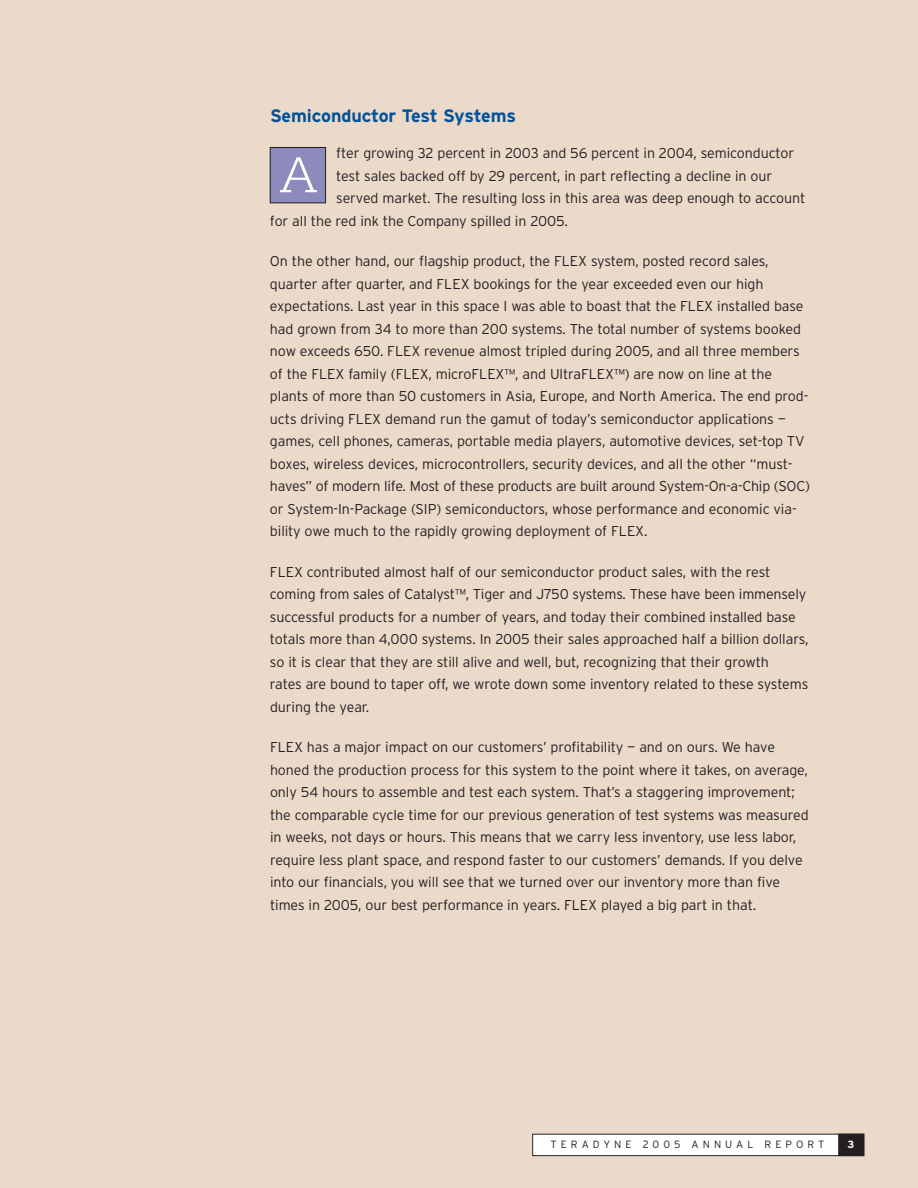
<style>
.page{position:relative;width:918px;height:1188px;background:#ebdaca}
.page>*{position:absolute;margin:0;border:0;box-sizing:border-box;transform-origin:0 0}
.t1{font:300 54px "Serifa BT";color:#fff}
.t2{font:700 18px "Interstate";letter-spacing:-.005em;color:#01529a}
.t3{font:300 14.25px/22.5px "Interstate";letter-spacing:-.005em;color:#231f20}
.t4{font:300 10.5px "Interstate";letter-spacing:.385em;color:#231f20}
.t5{font:700 10.5px "Interstate";color:#fff}
</style>
<div class="page">
<div style="left:533px;top:1134px;width:331px;height:22px;background:#fff"></div>
<div style="left:532px;top:1134px;width:332px;height:22px;border:1px solid #231f20"></div>
<div style="left:839px;top:1134px;width:25px;height:21px;background:#231f20"></div>
<div style="left:838px;top:1134px;width:26px;height:22px;border:1px solid #231f20"></div>
<div style="left:270px;top:147px;width:56px;height:56px;background:#8c8bbc"></div>
<div style="left:270px;top:147px;width:56px;height:56px;border:1px solid #231f20"></div>
<p class="t2" style="left:270px;top:106px;width:248px">Semiconductor Test Systems</p>
<p class="t3" style="left:336px;top:142px;width:460px">fter growing 32 percent in 2003 and 56 percent in 2004, semiconductor</p>
<p class="t3" style="left:336px;top:165px;width:437px">test sales backed off by 29 percent, in part reflecting a decline in our</p>
<p class="t3" style="left:336px;top:187px;width:471px">served market. The resulting loss in this area was deep enough to account</p>
<p class="t3" style="left:270px;top:210px;width:299px">for all the red ink the Company spilled in 2005.</p>
<p class="t3" style="left:270px;top:250px;width:542px">On the other hand, our flagship product, the FLEX system, posted record sales, quarter after quarter, and FLEX bookings for the year exceeded even our high expectations. Last year in this space I was able to boast that the FLEX installed base had grown from 34 to more than 200 systems. The total number of systems booked now exceeds 650. FLEX revenue almost tripled during 2005, and all three members of the FLEX family (FLEX, microFLEX™, and UltraFLEX™) are now on line at the plants of more than 50 customers in Asia, Europe, and North America. The end prod&shy;ucts driving FLEX demand run the gamut of today’s semiconductor applications — games, cell phones, cameras, portable media players, automotive devices, set-top TV boxes, wireless devices, microcontrollers, security devices, and all the other “must&shy;haves” of modern life. Most of these products are built around System-On-a-Chip (SOC) or System-In-Package (SIP) semiconductors, whose performance and economic via&shy;bility owe much to the rapidly growing deployment of FLEX.</p>
<p class="t3" style="left:270px;top:561px;width:540px">FLEX contributed almost half of our semiconductor product sales, with the rest coming from sales of Catalyst™, Tiger and J750 systems. These have been immensely successful products for a number of years, and today their combined installed base totals more than 4,000 systems. In 2005 their sales approached half a billion dollars, so it is clear that they are still alive and well, but, recognizing that their growth<br>rates are bound to taper off, we wrote down some inventory related to these systems during the year.</p>
<p class="t3" style="left:270px;top:736px;width:540px">FLEX has a major impact on our customers’ profitability — and on ours. We have honed the production process for this system to the point where it takes, on average, only 54 hours to assemble and test each system. That’s a staggering improvement; the comparable cycle time for our previous generation of test systems was measured in weeks, not days or hours. This means that we carry less inventory, use less labor, require less plant space, and respond faster to our customers’ demands. If you delve into our financials, you will see that we turned over our inventory more than five times in 2005, our best performance in years. FLEX played a big part in that.</p>
<h1 class="t1" style="left:279px;top:157px;width:39px">A</h1>
<p class="t4" style="left:551px;top:1139px;width:275px">TERADYNE 2005 ANNUAL REPORT</p>
<p class="t5" style="left:848px;top:1139px;width:8px">3</p>
</div>
